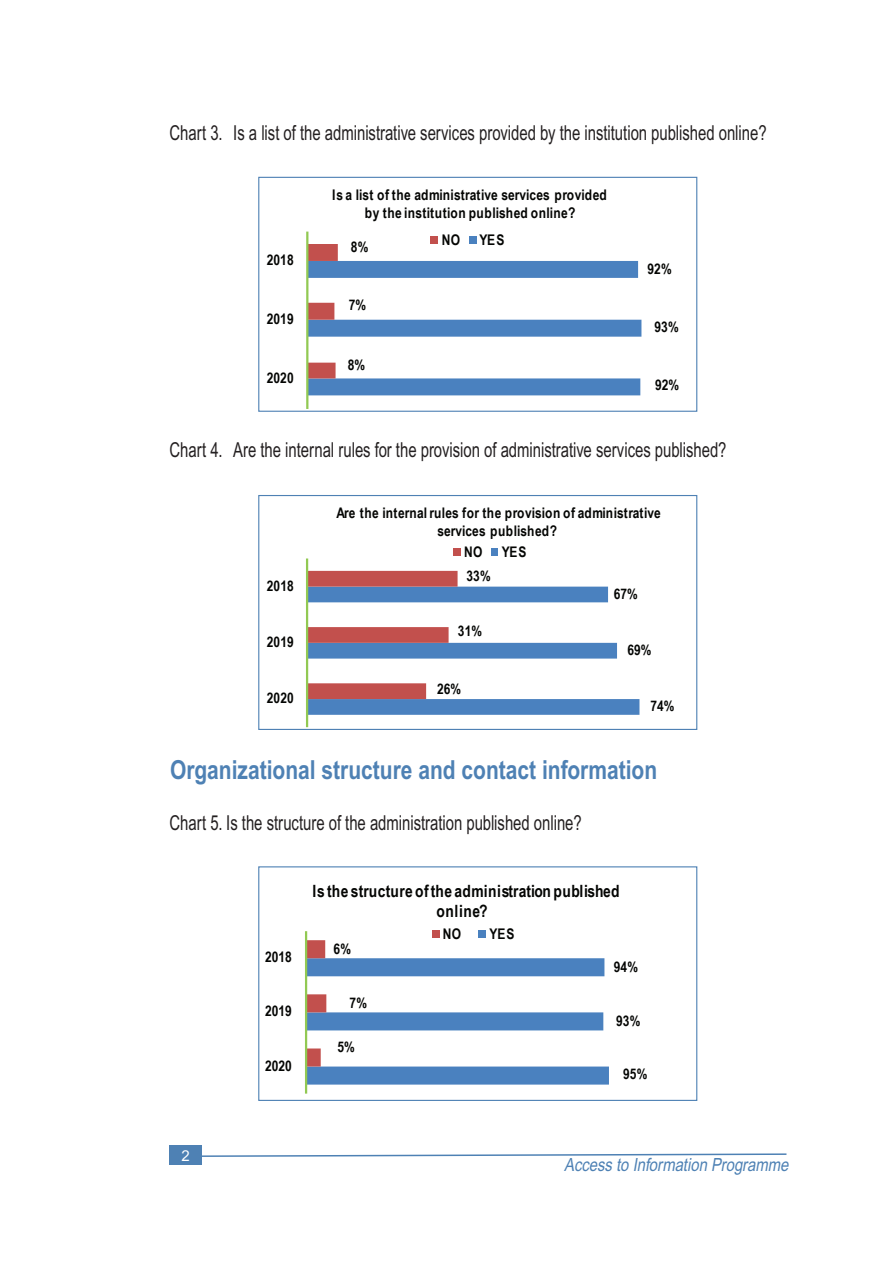
<style>
.page{position:relative;width:893px;height:1263px;background:#fff}
.page>*{position:absolute;margin:0;border:0;box-sizing:border-box;transform-origin:0 0}
.t1{font:700 26.25px "SP Ariel";color:#4e81b4;scale:.8 1}
.t2{font:20.7px "SP Ariel";color:#231f20;scale:.72 1}
.t3{font:italic 18.15px "SP Ariel";color:#4e81b4;scale:.82 1}
.t4{font:700 16.95px/19.2px "Arial Narrow";letter-spacing:.015em;color:#040503;text-align:center}
.t5{font:15px "SP Ariel";color:#fff}
.t6{font:700 14.7px/18.1px "Arial Narrow";letter-spacing:.005em;color:#040503;text-align:center}
.t7{font:700 14.55px/18px "Arial Narrow";letter-spacing:.005em;color:#040503;text-align:center}
</style>
<div class="page">
<svg style="left:202px;top:1153px;width:585px;height:4px"></svg>
<div style="left:169px;top:1145px;width:33px;height:20px;background:#4e81b4"></div>
<svg style="left:308px;top:244px;width:333px;height:151px"></svg>
<hr style="left:306px;top:232px;width:2px;height:177px;background:#92c953">
<div style="left:430px;top:236px;width:8px;height:8px;background:#c2504d"></div>
<div style="left:469px;top:236px;width:8px;height:8px;background:#4a81bf"></div>
<div style="left:258px;top:177px;width:439px;height:235px;border:1px solid #4e81b4"></div>
<svg style="left:308px;top:571px;width:331px;height:144px"></svg>
<hr style="left:306px;top:558px;width:2px;height:169px;background:#92c953">
<div style="left:453px;top:548px;width:8px;height:8px;background:#c2504d"></div>
<div style="left:491px;top:548px;width:7px;height:8px;background:#4a81bf"></div>
<div style="left:258px;top:495px;width:439px;height:235px;border:1px solid #4e81b4"></div>
<svg style="left:307px;top:940px;width:302px;height:144px"></svg>
<hr style="left:305px;top:931px;width:2px;height:162px;background:#92c953">
<div style="left:432px;top:930px;width:8px;height:8px;background:#c2504d"></div>
<div style="left:478px;top:930px;width:8px;height:8px;background:#4a81bf"></div>
<div style="left:258px;top:866px;width:439px;height:235px;border:1px solid #4e81b4"></div>
<p class="t2" style="left:169px;top:121px;width:831px">Chart 3. Is a list of the administrative services provided by the institution published online?</p>
<p class="t6" style="left:267px;top:250px;width:29px">2018</p>
<p class="t6" style="left:267px;top:309px;width:29px">2019</p>
<p class="t6" style="left:267px;top:368px;width:29px">2020</p>
<p class="t6" style="left:332px;top:185px;width:276px">Is a list of the administrative services provided by the institution published online?</p>
<p class="t6" style="left:442px;top:230px;width:20px">NO</p>
<p class="t6" style="left:479px;top:230px;width:26px">YES</p>
<p class="t6" style="left:351px;top:237px;width:19px">8%</p>
<p class="t6" style="left:349px;top:295px;width:19px">7%</p>
<p class="t6" style="left:348px;top:355px;width:19px">8%</p>
<p class="t6" style="left:647px;top:259px;width:26px">92%</p>
<p class="t6" style="left:654px;top:317px;width:26px">93%</p>
<p class="t6" style="left:655px;top:375px;width:26px">92%</p>
<p class="t2" style="left:169px;top:439px;width:775px">Chart 4. Are the internal rules for the provision of administrative services published?</p>
<p class="t7" style="left:267px;top:576px;width:28px">2018</p>
<p class="t7" style="left:267px;top:632px;width:28px">2019</p>
<p class="t7" style="left:267px;top:688px;width:28px">2020</p>
<p class="t7" style="left:336px;top:503px;width:326px">Are the internal rules for the provision of administrative services published?</p>
<p class="t7" style="left:464px;top:542px;width:20px">NO</p>
<p class="t7" style="left:502px;top:542px;width:26px">YES</p>
<p class="t7" style="left:467px;top:566px;width:26px">33%</p>
<p class="t7" style="left:458px;top:621px;width:26px">31%</p>
<p class="t7" style="left:437px;top:679px;width:26px">26%</p>
<p class="t7" style="left:614px;top:585px;width:26px">67%</p>
<p class="t7" style="left:627px;top:640px;width:26px">69%</p>
<p class="t7" style="left:650px;top:696px;width:26px">74%</p>
<p class="t1" style="left:170px;top:755px;width:610px">Organizational structure and contact information</p>
<p class="t2" style="left:169px;top:811px;width:574px">Chart 5. Is the structure of the administration published online?</p>
<p class="t5" style="left:181px;top:1147px;width:10px">2</p>
<p class="t6" style="left:265px;top:947px;width:28px">2018</p>
<p class="t6" style="left:265px;top:1001px;width:28px">2019</p>
<p class="t6" style="left:265px;top:1056px;width:28px">2020</p>
<p class="t4" style="left:313px;top:881px;width:308px">Is the structure of the administration published online?</p>
<p class="t6" style="left:443px;top:923px;width:20px">NO</p>
<p class="t6" style="left:490px;top:923px;width:26px">YES</p>
<p class="t6" style="left:334px;top:939px;width:19px">6%</p>
<p class="t6" style="left:350px;top:993px;width:19px">7%</p>
<p class="t6" style="left:337px;top:1036px;width:19px">5%</p>
<p class="t6" style="left:614px;top:957px;width:26px">94%</p>
<p class="t6" style="left:616px;top:1011px;width:26px">93%</p>
<p class="t6" style="left:623px;top:1064px;width:26px">95%</p>
<p class="t3" style="left:564px;top:1155px;width:275px">Access to Information Programme</p>
</div>
